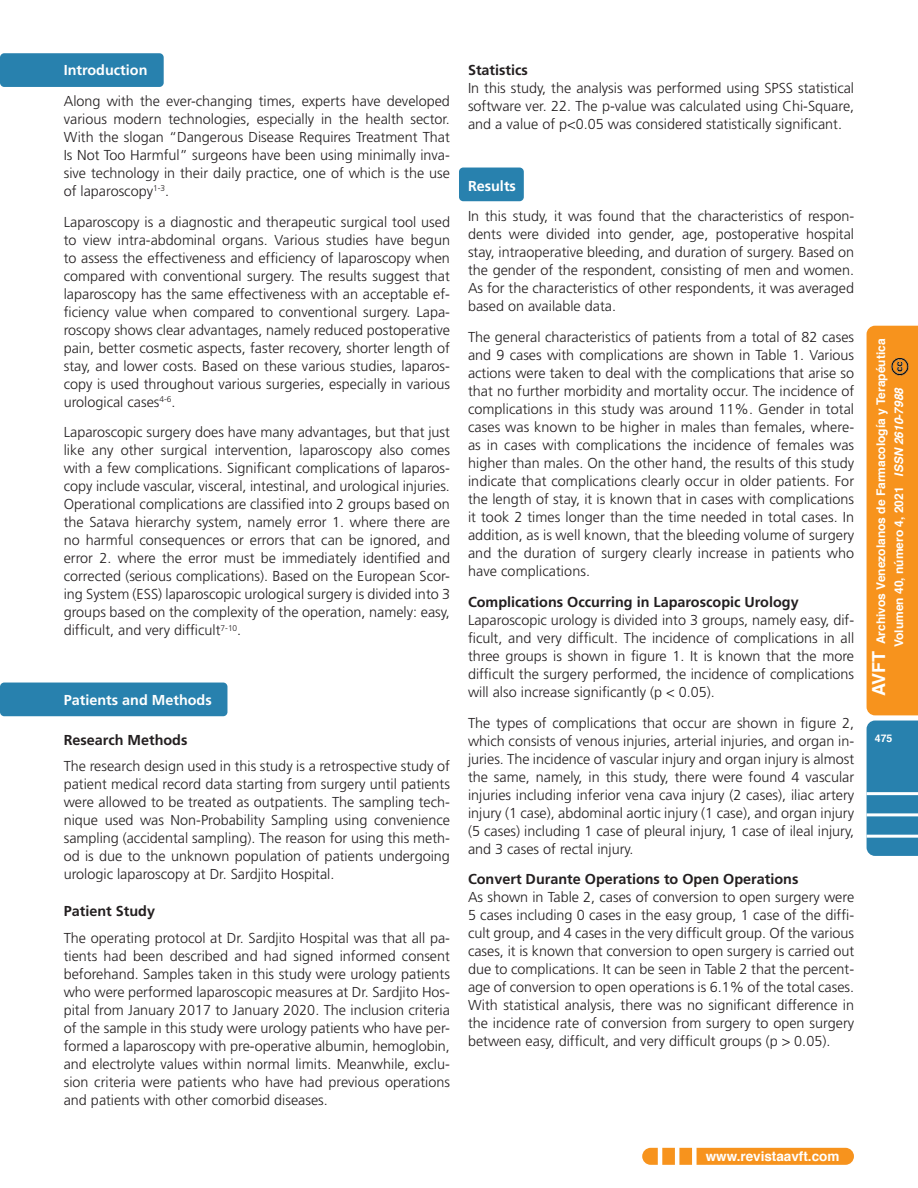
<style>
.page{position:relative;width:918px;height:1188px;background:#fff}
.page>*{position:absolute;margin:0;border:0;box-sizing:border-box;transform-origin:0 0}
.Sin_espaciado{font:300 14.4px/18px "Frutiger";color:#231f20;text-align:justify}
.Párrafo_de_lista{font:300 14.4px/18px "Frutiger";color:#231f20;text-align:justify}
.Sin_espaciado-2{font:700 14.4px "Frutiger";color:#231f20}
.t1{font:700 14.4px "Frutiger";color:#fff}
.t2{font:700 13.5px "Helvetica";color:#fff}
.t3{font:700 12px/18px "Helvetica";color:#fff;text-align:center}
.t4{font:700 10.5px "Helvetica";color:#fff}
.s1{font-size:18px}
.s2{font-style:italic}
</style>
<div class="page">
<div style="left:867px;top:721px;width:51px;height:135px;background:#2881ae"></div>
<div style="left:867px;top:326px;width:51px;height:389px;background:#f7931d"></div>
<hr style="left:867px;top:835px;width:51px;height:3px;background:#fff">
<hr style="left:867px;top:813px;width:51px;height:3px;background:#fff">
<hr style="left:867px;top:792px;width:51px;height:3px;background:#fff">
<div style="left:642px;top:1148px;width:212px;height:17px;background:#f7931d;border-radius:9px"></div>
<div style="left:692px;top:1139px;width:5px;height:33px;background:#fff"></div>
<hr style="left:675px;top:1140px;width:4px;height:33px;background:#fff">
<hr style="left:658px;top:1140px;width:4px;height:33px;background:#fff">
<img style="left:879px;top:358px;width:39px;height:23px">
<div style="left:459px;top:168px;width:65px;height:33px;background:#2881ae;border-radius:4px"></div>
<div style="left:0;top:683px;width:227px;height:33px;background:#2881ae;border-radius:4px"></div>
<div style="left:0;top:53px;width:164px;height:34px;background:#2881ae;border-radius:4px"></div>
<p class="t1" style="left:64px;top:62px;width:85px">Introduction</p>
<p class="Párrafo_de_lista" style="left:64px;top:92px;width:388px">Along with the ever-changing times, experts have developed various modern technologies, especially in the health sector.<br>With the slogan “Dangerous Disease Requires Treatment That Is Not Too Harmful” surgeons have been using minimally inva&shy;sive technology in their daily practice, one of which is the use of laparoscopy<sup>1-3</sup>.</p>
<p class="Párrafo_de_lista" style="left:64px;top:213px;width:388px">Laparoscopy is a diagnostic and therapeutic surgical tool used to view intra-abdominal organs. Various studies have begun to assess the effectiveness and efficiency of laparoscopy when compared with conventional surgery. The results suggest that laparoscopy has the same effectiveness with an acceptable ef&shy;ficiency value when compared to conventional surgery. Lapa&shy;roscopy shows clear advantages, namely reduced postoperative pain, better cosmetic aspects, faster recovery, shorter length of stay, and lower costs. Based on these various studies, laparos&shy;copy is used throughout various surgeries, especially in various urological cases<sup>4-6</sup>.</p>
<p class="Párrafo_de_lista" style="left:64px;top:424px;width:388px">Laparoscopic surgery does have many advantages, but that just like any other surgical intervention, laparoscopy also comes with a few complications. Significant complications of laparos&shy;copy include vascular, visceral, intestinal, and urological injuries.<br>Operational complications are classified into 2 groups based on the Satava hierarchy system, namely error 1. where there are no harmful consequences or errors that can be ignored, and error 2. where the error must be immediately identified and corrected (serious complications). Based on the European Scor&shy;ing System (ESS) laparoscopic urological surgery is divided into 3 groups based on the complexity of the operation, namely: easy, difficult, and very difficult<sup>7-10</sup>.</p>
<p class="t1" style="left:64px;top:692px;width:150px">Patients and Methods</p>
<p class="Sin_espaciado-2" style="left:64px;top:731px;width:125px">Research Methods</p>
<p class="Sin_espaciado" style="left:64px;top:757px;width:388px">The research design used in this study is a retrospective study of patient medical record data starting from surgery until patients were allowed to be treated as outpatients. The sampling tech&shy;nique used was Non-Probability Sampling using convenience sampling (accidental sampling). The reason for using this meth&shy;od is due to the unknown population of patients undergoing urologic laparoscopy at Dr. Sardjito Hospital.</p>
<p class="Sin_espaciado-2" style="left:64px;top:903px;width:93px">Patient Study</p>
<p class="Sin_espaciado" style="left:64px;top:929px;width:388px">The operating protocol at Dr. Sardjito Hospital was that all pa&shy;tients had been described and had signed informed consent beforehand. Samples taken in this study were urology patients who were performed laparoscopic measures at Dr. Sardjito Hos&shy;pital from January 2017 to January 2020. The inclusion criteria of the sample in this study were urology patients who have per&shy;formed a laparoscopy with pre-operative albumin, hemoglobin, and electrolyte values within normal limits. Meanwhile, exclu&shy;sion criteria were patients who have had previous operations and patients with other comorbid diseases.</p>
<p class="Sin_espaciado-2" style="left:468px;top:62px;width:62px">Statistics</p>
<p class="Sin_espaciado" style="left:468px;top:79px;width:388px">In this study, the analysis was performed using SPSS statistical software ver. 22. The p-value was calculated using Chi-Square, and a value of p&lt;0.05 was considered statistically significant.</p>
<p class="t1" style="left:468px;top:177px;width:49px">Results</p>
<p class="Sin_espaciado" style="left:468px;top:208px;width:388px">In this study, it was found that the characteristics of respon&shy;dents were divided into gender, age, postoperative hospital stay, intraoperative bleeding, and duration of surgery. Based on the gender of the respondent, consisting of men and women.<br>As for the characteristics of other respondents, it was averaged based on available data.</p>
<p class="Sin_espaciado" style="left:468px;top:328px;width:388px">The general characteristics of patients from a total of 82 cases and 9 cases with complications are shown in Table 1. Various actions were taken to deal with the complications that arise so that no further morbidity and mortality occur. The incidence of complications in this study was around 11%. Gender in total cases was known to be higher in males than females, where&shy;as in cases with complications the incidence of females was higher than males. On the other hand, the results of this study indicate that complications clearly occur in older patients. For the length of stay, it is known that in cases with complications it took 2 times longer than the time needed in total cases. In addition, as is well known, that the bleeding volume of surgery and the duration of surgery clearly increase in patients who have complications.</p>
<p class="Sin_espaciado-2" style="left:468px;top:593px;width:332px">Complications Occurring in Laparoscopic Urology</p>
<p class="Sin_espaciado" style="left:468px;top:611px;width:388px">Laparoscopic urology is divided into 3 groups, namely easy, dif&shy;ficult, and very difficult. The incidence of complications in all three groups is shown in figure 1. It is known that the more difficult the surgery performed, the incidence of complications will also increase significantly (p &lt; 0.05).</p>
<p class="Sin_espaciado" style="left:468px;top:714px;width:388px">The types of complications that occur are shown in figure 2, which consists of venous injuries, arterial injuries, and organ in&shy;juries. The incidence of vascular injury and organ injury is almost the same, namely, in this study, there were found 4 vascular injuries including inferior vena cava injury (2 cases), iliac artery injury (1 case), abdominal aortic injury (1 case), and organ injury (5 cases) including 1 case of pleural injury, 1 case of ileal injury, and 3 cases of rectal injury.</p>
<p class="Sin_espaciado-2" style="left:468px;top:871px;width:332px">Convert Durante Operations to Open Operations</p>
<p class="Sin_espaciado" style="left:468px;top:889px;width:388px">As shown in Table 2, cases of conversion to open surgery were 5 cases including 0 cases in the easy group, 1 case of the diffi&shy;cult group, and 4 cases in the very difficult group. Of the various cases, it is known that conversion to open surgery is carried out due to complications. It can be seen in Table 2 that the percent&shy;age of conversion to open operations is 6.1% of the total cases.<br>With statistical analysis, there was no significant difference in the incidence rate of conversion from surgery to open surgery between easy, difficult, and very difficult groups (p &gt; 0.05).</p>
<p class="t2" style="left:706px;top:1145px;width:135px">www.revistaavft.com</p>
<p class="t3" style="left:872px;top:696px;width:359px;rotate:-90deg"><span class="s1">AVFT</span> Archivos Venezolanos de Farmacología y Terapéutica<br>Volumen 40, número 4, 2021 <span class="s2">ISSN 2610-7988</span></p>
<p class="t4" style="left:875px;top:730px;width:19px">475</p>
</div>
